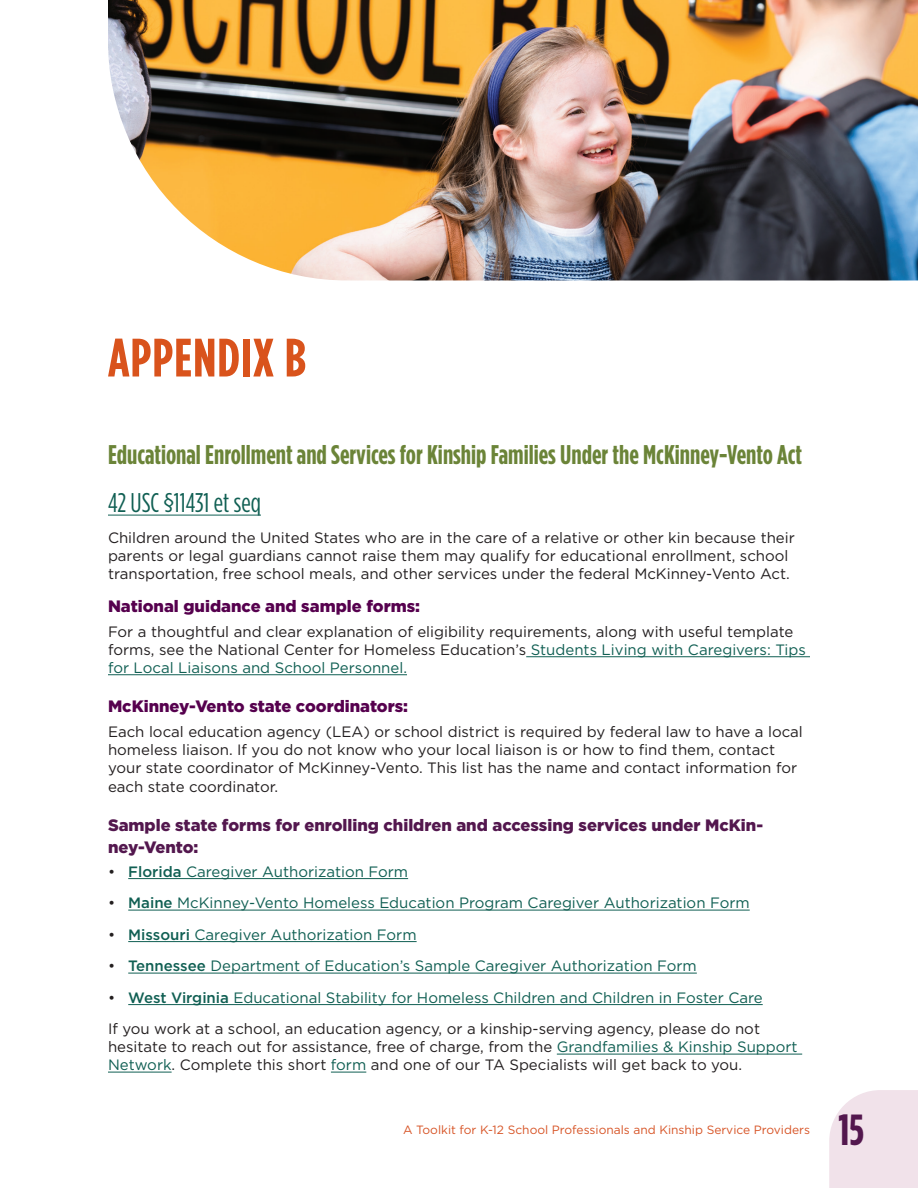
<style>
.page{position:relative;width:918px;height:1188px;background:#fff}
.page>*{position:absolute;margin:0;border:0;box-sizing:border-box;transform-origin:0 0}
.t1{font:700 54px "Gotham Condensed";letter-spacing:.02em;color:#d9531c}
.t2{font:700 43.5px "Gotham Condensed";color:#53174e}
.t3{font:700 27px "Gotham Condensed";color:#6b8438}
.t4{font:27px "Gotham Condensed";color:#105f53}
.t5{font:900 16.5px/21.6px "Gotham";color:#53174e}
.t6{font:900 16.5px "Gotham";color:#56004e}
.t7{font:15px/18px "Gotham";color:#231f20}
.t8{font:15px "Gotham";color:#105f53}
.t9{font:12px "Gotham";color:#d75426}
.s1{color:#105f53}
.s2{color:#231f20}
.s3{font-weight:500}
</style>
<div class="page">
<div style="left:829px;top:1090px;width:89px;height:98px;background:#f1e2ea"></div>
<hr style="left:108px;top:515px;width:153px;height:1px;background:#105f53">
<hr style="left:526px;top:656px;width:284px;height:1px;background:#105f53">
<hr style="left:108px;top:674px;width:299px;height:1px;background:#105f53">
<hr style="left:128px;top:878px;width:280px;height:1px;background:#105f53">
<hr style="left:128px;top:910px;width:622px;height:1px;background:#105f53">
<hr style="left:128px;top:941px;width:289px;height:1px;background:#105f53">
<hr style="left:128px;top:973px;width:569px;height:1px;background:#105f53">
<hr style="left:128px;top:1004px;width:635px;height:1px;background:#105f53">
<hr style="left:557px;top:1054px;width:245px;height:1px;background:#105f53">
<hr style="left:108px;top:1072px;width:64px;height:1px;background:#105f53">
<hr style="left:331px;top:1072px;width:35px;height:1px;background:#105f53">
<img style="left:108px;top:0;width:810px;height:280px">
<h1 class="t1" style="left:108px;top:326px;width:200px">APPENDIX B</h1>
<h2 class="t3" style="left:108px;top:439px;width:696px">Educational Enrollment and Services for Kinship Families Under the McKinney-Vento Act</h2>
<h2 class="t4" style="left:108px;top:487px;width:154px">42 USC §11431 et seq</h2>
<p class="t7" style="left:108px;top:528px;width:688px">Children around the United States who are in the care of a relative or other kin because their parents or legal guardians cannot raise them may qualify for educational enrollment, school transportation, free school meals, and other services under the federal McKinney-Vento Act.</p>
<h3 class="t6" style="left:108px;top:595px;width:314px">National guidance and sample forms:</h3>
<p class="t7" style="left:108px;top:622px;width:699px">For a thoughtful and clear explanation of eligibility requirements, along with useful template forms, see the National Center for Homeless Education’s <span class="s1">Students Living with Caregivers: Tips for Local Liaisons and School Personnel.</span></p>
<h3 class="t6" style="left:108px;top:695px;width:302px">McKinney-Vento state coordinators:</h3>
<p class="t7" style="left:108px;top:722px;width:696px">Each local education agency (LEA) or school district is required by federal law to have a local homeless liaison. If you do not know who your local liaison is or how to find them, contact your state coordinator of McKinney-Vento. This list has the name and contact information for</p>
<p class="t7" style="left:108px;top:777px;width:172px">each state coordinator.</p>
<p class="t5" style="left:108px;top:814px;width:657px">Sample state forms for enrolling children and accessing services under McKin&shy;ney-Vento:</p>
<p class="t8" style="left:108px;top:862px;width:302px"><span class="s2">•</span> <span class="s3">Florida</span> Caregiver Authorization Form</p>
<p class="t8" style="left:108px;top:893px;width:643px"><span class="s2">•</span> <span class="s3">Maine</span> McKinney-Vento Homeless Education Program Caregiver Authorization Form</p>
<p class="t8" style="left:108px;top:925px;width:310px"><span class="s2">•</span> <span class="s3">Missouri</span> Caregiver Authorization Form</p>
<p class="t8" style="left:108px;top:956px;width:590px"><span class="s2">•</span> <span class="s3">Tennessee</span> Department of Education’s Sample Caregiver Authorization Form</p>
<p class="t8" style="left:108px;top:988px;width:656px"><span class="s2">•</span> <span class="s3">West Virginia</span> Educational Stability for Homeless Children and Children in Foster Care</p>
<p class="t7" style="left:108px;top:1019px;width:691px">If you work at a school, an education agency, or a kinship-serving agency, please do not hesitate to reach out for assistance, free of charge, from the <span class="s1">Grandfamilies &amp; Kinship Support<br>Network</span>. Complete this short <span class="s1">form</span> and one of our TA Specialists will get back to you.</p>
<p class="t9" style="left:403px;top:1123px;width:408px">A Toolkit for K-12 School Professionals and Kinship Service Providers</p>
<h2 class="t2" style="left:839px;top:1105px;width:27px">15</h2>
</div>
